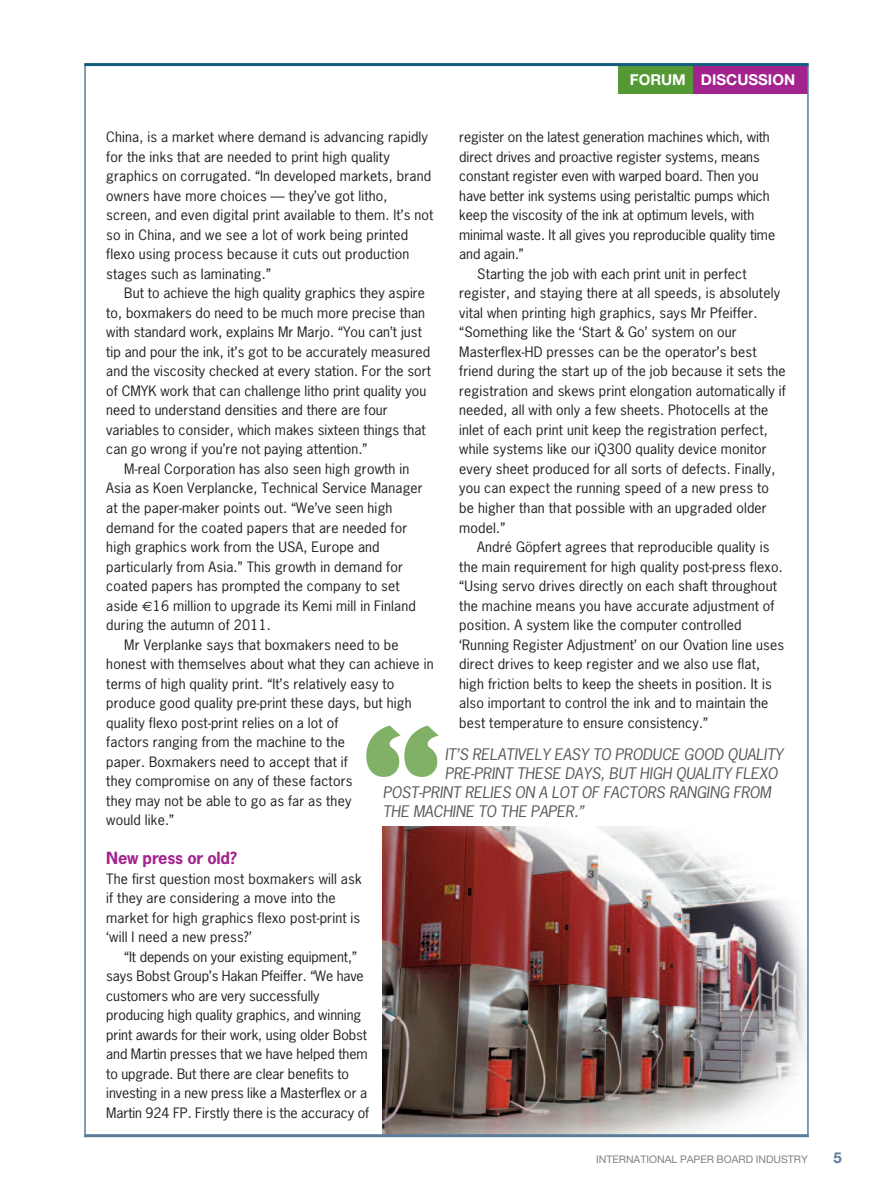
<style>
.page{position:relative;width:893px;height:1191px;background:#fff}
.page>*{position:absolute;margin:0;border:0;box-sizing:border-box;transform-origin:0 0}
.t1{font:700 15.75px "News Gothic";letter-spacing:-.015em;color:#a2238e;scale:1.04 1}
.t2{font:italic 15px "News Gothic";letter-spacing:-.005em;color:#57585a;scale:1.04 1}
.t3{font:700 15px "Helvetica Neue";color:#fff}
.t4{font:700 15px "Helvetica Neue";color:#5b7c9b}
.t5{font:13.5px/19.5px "News Gothic";letter-spacing:.01em;color:#231f20;scale:1.04 1}
.t6{font:10.5px "Helvetica Neue";color:#808285}
.s1{font-family:"Euro Sans"}
</style>
<div class="page">
<img style="left:383px;top:826px;width:424px;height:308px">
<div style="left:618px;top:65px;width:90px;height:29px;background:#549935"></div>
<div style="left:694px;top:65px;width:114px;height:29px;background:#a2238e"></div>
<hr style="left:84px;top:65px;width:2px;height:1072px;background:#5b7c9b">
<hr style="left:807px;top:65px;width:2px;height:1072px;background:#5b7c9b">
<hr style="left:84px;top:63px;width:725px;height:3px;background:#135b80">
<hr style="left:84px;top:1134px;width:725px;height:3px;background:#5b7c9b">
<img style="left:366px;top:725px;width:73px;height:52px">
<p class="t3" style="left:630px;top:70px;width:167px">FORUM DISCUSSION</p>
<p class="t5" style="left:106px;top:128px;width:316px">China, is a market where demand is advancing rapidly for the inks that are needed to print high quality graphics on corrugated. “In developed markets, brand owners have more choices — they’ve got litho, screen, and even digital print available to them. It’s not so in China, and we see a lot of work being printed flexo using process because it cuts out production stages such as laminating.”</p>
<p class="t5" style="left:124px;top:284px;width:291px">But to achieve the high quality graphics they aspire</p>
<p class="t5" style="left:106px;top:303px;width:308px">to, boxmakers do need to be much more precise than</p>
<p class="t5" style="left:106px;top:323px;width:305px">with standard work, explains Mr Marjo. “You can’t just</p>
<p class="t5" style="left:106px;top:342px;width:313px">tip and pour the ink, it’s got to be accurately measured</p>
<p class="t5" style="left:106px;top:362px;width:314px">and the viscosity checked at every station. For the sort</p>
<p class="t5" style="left:106px;top:381px;width:309px">of CMYK work that can challenge litho print quality you</p>
<p class="t5" style="left:106px;top:401px;width:272px">need to understand densities and there are four</p>
<p class="t5" style="left:106px;top:420px;width:309px">variables to consider, which makes sixteen things that</p>
<p class="t5" style="left:106px;top:440px;width:253px">can go wrong if you’re not paying attention.”</p>
<p class="t5" style="left:124px;top:459px;width:276px">M-real Corporation has also seen high growth in</p>
<p class="t5" style="left:106px;top:479px;width:306px">Asia as Koen Verplancke, Technical Service Manager</p>
<p class="t5" style="left:106px;top:498px;width:277px">at the paper-maker points out. “We’ve seen high</p>
<p class="t5" style="left:106px;top:518px;width:291px">demand for the coated papers that are needed for</p>
<p class="t5" style="left:106px;top:537px;width:264px">high graphics work from the USA, Europe and</p>
<p class="t5" style="left:106px;top:557px;width:287px">particularly from Asia.” This growth in demand for</p>
<p class="t5" style="left:106px;top:576px;width:284px">coated papers has prompted the company to set</p>
<p class="t5" style="left:106px;top:596px;width:299px">aside <span class="s1">€</span>16 million to upgrade its Kemi mill in Finland</p>
<p class="t5" style="left:106px;top:615px;width:160px">during the autumn of 2011.</p>
<p class="t5" style="left:124px;top:635px;width:265px">Mr Verplanke says that boxmakers need to be</p>
<p class="t5" style="left:106px;top:654px;width:316px">honest with themselves about what they can achieve in</p>
<p class="t5" style="left:106px;top:674px;width:278px">terms of high quality print. “It’s relatively easy to</p>
<p class="t5" style="left:106px;top:693px;width:295px">produce good quality pre-print these days, but high</p>
<p class="t5" style="left:106px;top:713px;width:225px">quality flexo post-print relies on a lot of</p>
<p class="t5" style="left:106px;top:732px;width:231px">factors ranging from the machine to the</p>
<p class="t5" style="left:106px;top:752px;width:234px">paper. Boxmakers need to accept that if</p>
<p class="t5" style="left:106px;top:771px;width:238px">they compromise on any of these factors</p>
<p class="t5" style="left:106px;top:791px;width:237px">they may not be able to go as far as they</p>
<p class="t5" style="left:106px;top:810px;width:67px">would like.”</p>
<p class="t1" style="left:106px;top:849px;width:127px">New press or old?</p>
<p class="t5" style="left:106px;top:869px;width:247px">The first question most boxmakers will ask if they are considering a move into the market for high graphics flexo post-print is ‘will I need a new press?’</p>
<p class="t5" style="left:106px;top:947px;width:254px;text-indent:18px">“It depends on your existing equipment,” says Bobst Group’s Hakan Pfeiffer. “We have customers who are very successfully producing high quality graphics, and winning print awards for their work, using older Bobst and Martin presses that we have helped them to upgrade. But there are clear benefits to investing in a new press like a Masterflex or a Martin 924 FP. Firstly there is the accuracy of</p>
<p class="t5" style="left:459px;top:128px;width:300px">register on the latest generation machines which, with</p>
<p class="t5" style="left:459px;top:147px;width:291px">direct drives and proactive register systems, means</p>
<p class="t5" style="left:459px;top:167px;width:290px">constant register even with warped board. Then you</p>
<p class="t5" style="left:459px;top:186px;width:300px">have better ink systems using peristaltic pumps which</p>
<p class="t5" style="left:459px;top:206px;width:285px">keep the viscosity of the ink at optimum levels, with</p>
<p class="t5" style="left:459px;top:225px;width:305px">minimal waste. It all gives you reproducible quality time</p>
<p class="t5" style="left:459px;top:245px;width:64px">and again.”</p>
<p class="t5" style="left:477px;top:264px;width:261px">Starting the job with each print unit in perfect</p>
<p class="t5" style="left:459px;top:284px;width:310px">register, and staying there at all speeds, is absolutely</p>
<p class="t5" style="left:459px;top:303px;width:288px">vital when printing high graphics, says Mr Pfeiffer.</p>
<p class="t5" style="left:459px;top:323px;width:268px">“Something like the ‘Start &amp; Go’ system on our</p>
<p class="t5" style="left:459px;top:342px;width:287px">Masterflex-HD presses can be the operator’s best</p>
<p class="t5" style="left:459px;top:362px;width:315px">friend during the start up of the job because it sets the</p>
<p class="t5" style="left:459px;top:381px;width:316px">registration and skews print elongation automatically if</p>
<p class="t5" style="left:459px;top:401px;width:299px">needed, all with only a few sheets. Photocells at the</p>
<p class="t5" style="left:459px;top:420px;width:298px">inlet of each print unit keep the registration perfect,</p>
<p class="t5" style="left:459px;top:440px;width:297px">while systems like our iQ300 quality device monitor</p>
<p class="t5" style="left:459px;top:459px;width:306px">every sheet produced for all sorts of defects. Finally,</p>
<p class="t5" style="left:459px;top:479px;width:299px">you can expect the running speed of a new press to</p>
<p class="t5" style="left:459px;top:498px;width:297px">be higher than that possible with an upgraded older</p>
<p class="t5" style="left:459px;top:518px;width:46px">model.”</p>
<p class="t5" style="left:477px;top:537px;width:282px">André Göpfert agrees that reproducible quality is</p>
<p class="t5" style="left:459px;top:557px;width:313px">the main requirement for high quality post-press flexo.</p>
<p class="t5" style="left:459px;top:576px;width:307px">“Using servo drives directly on each shaft throughout</p>
<p class="t5" style="left:459px;top:596px;width:305px">the machine means you have accurate adjustment of</p>
<p class="t5" style="left:459px;top:615px;width:273px">position. A system like the computer controlled</p>
<p class="t5" style="left:459px;top:635px;width:314px">‘Running Register Adjustment’ on our Ovation line uses</p>
<p class="t5" style="left:459px;top:654px;width:291px">direct drives to keep register and we also use flat,</p>
<p class="t5" style="left:459px;top:674px;width:302px">high friction belts to keep the sheets in position. It is</p>
<p class="t5" style="left:459px;top:693px;width:299px">also important to control the ink and to maintain the</p>
<p class="t5" style="left:459px;top:713px;width:241px">best temperature to ensure consistency.”</p>
<p class="t2" style="left:445px;top:746px;width:327px">IT’S RELATIVELY EASY TO PRODUCE GOOD QUALITY</p>
<p class="t2" style="left:445px;top:765px;width:322px">PRE-PRINT THESE DAYS, BUT HIGH QUALITY FLEXO</p>
<p class="t2" style="left:383px;top:784px;width:375px">POST-PRINT RELIES ON A LOT OF FACTORS RANGING FROM</p>
<p class="t2" style="left:383px;top:802px;width:195px">THE MACHINE TO THE PAPER.”</p>
<p class="t6" style="left:596px;top:1153px;width:213px">INTERNATIONAL PAPER BOARD INDUSTRY</p>
<p class="t4" style="left:834px;top:1148px;width:10px">5</p>
</div>
